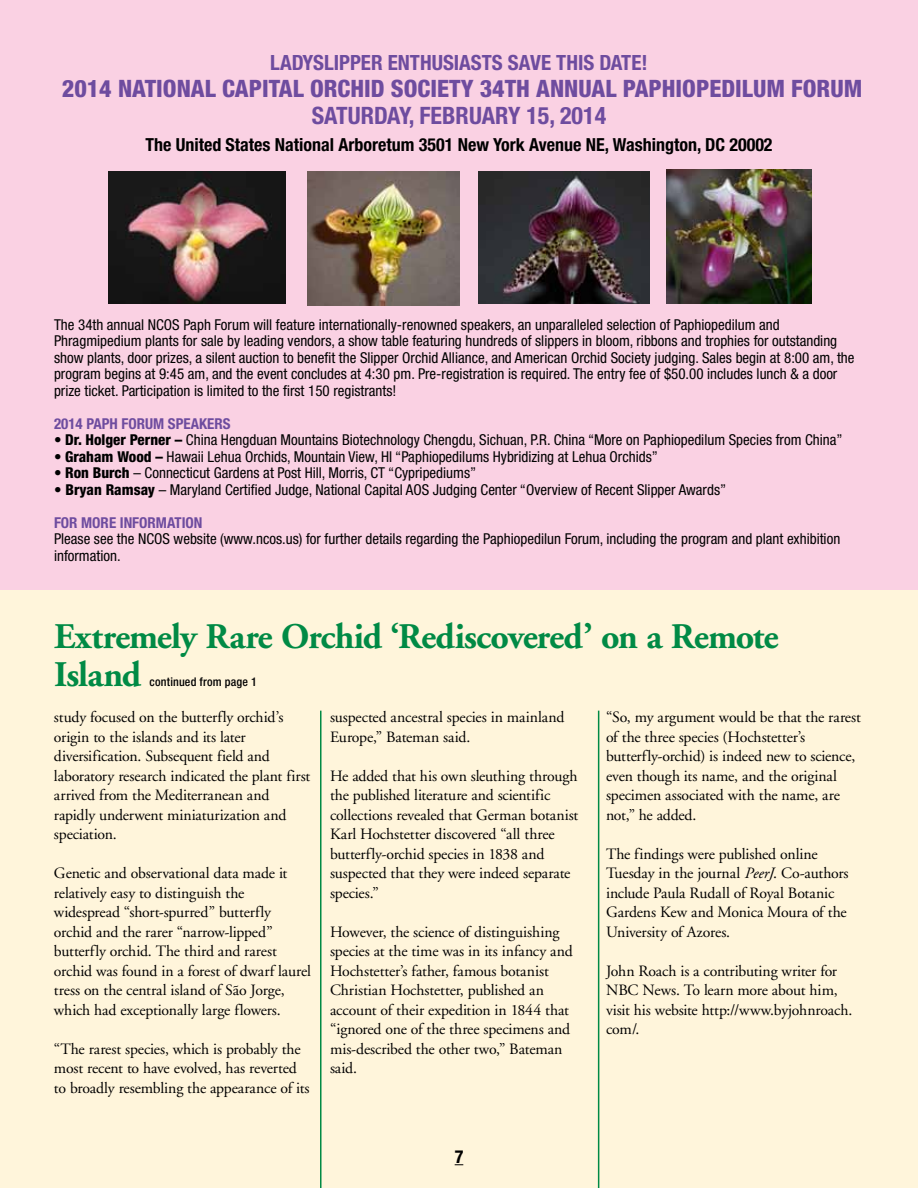
<style>
.page{position:relative;width:918px;height:1188px;background:#fff}
.page>*{position:absolute;margin:0;border:0;box-sizing:border-box;transform-origin:0 0}
.t1{font:700 36px/37.5px "Adobe Garamond";letter-spacing:-.025em;color:#008a45}
.t2{font:800 condensed 24px "Helvetica Neue";color:#6e4c9f}
.t3{font:700 condensed 24px "Helvetica Neue";color:#6e4c9f}
.t4{font:700 condensed 21px "Helvetica Neue";color:#6e4c9f}
.t5{font:700 condensed 18px "Helvetica Neue";color:#000}
.t6{font:15.75px/19.5px "Adobe Garamond";letter-spacing:-.01em;color:#000}
.t7{font:condensed 15px/16.5px "Helvetica Neue";color:#000}
.t8{font:700 condensed 15px "Helvetica Neue";color:#6e4c9f}
.t9{font:500 condensed 12px "Helvetica Neue";letter-spacing:.015em;color:#000}
.s1{font-weight:800}
.s2{font-style:italic}
</style>
<div class="page">
<div style="left:0;top:568px;width:918px;height:620px;background:#fff5db"></div>
<div style="left:0;top:0;width:918px;height:590px;background:#fad1e3"></div>
<img style="left:308px;top:172px;width:151px;height:133px">
<img style="left:108px;top:172px;width:178px;height:132px">
<img style="left:479px;top:172px;width:171px;height:132px">
<img style="left:667px;top:170px;width:145px;height:134px">
<hr style="left:320px;top:711px;width:2px;height:477px;background:#008a45">
<hr style="left:598px;top:711px;width:1px;height:477px;background:#008a45">
<h3 class="t4" style="left:270px;top:50px;width:379px">LADYSLIPPER ENTHUSIASTS SAVE THIS DATE!</h3>
<h2 class="t2" style="left:62px;top:74px;width:802px">2014 NATIONAL CAPITAL ORCHID SOCIETY 34TH ANN UAL PAPHIOPEDILUM FORUM</h2>
<h2 class="t3" style="left:312px;top:101px;width:296px">SATURDAY, FEBRUARY 15, 2014</h2>
<p class="t5" style="left:145px;top:134px;width:629px">The United States National Arboretum 3501 New York Avenue NE, Washington, DC 20002</p>
<p class="t7" style="left:54px;top:316px;width:802px">The 34th annual NCOS Paph Forum will feature internationally-renowned speakers, an unparalleled selection of Paphiopedilum and Phragmipedium plants for sale by leading vendors, a show table featuring hundreds of slippers in bloom, ribbons and trophies for outstanding show plants, door prizes, a silent auction to benefit the Slipper Orchid Alliance, and American Orchid Society judging. Sales begin at 8:00 am, the program begins at 9:45 am, and the event concludes at 4:30 pm. Pre-registration is required. The entry fee of $50.00 includes lunch &amp; a door prize ticket. Participation is limited to the first 150 registrants!</p>
<p class="t8" style="left:54px;top:414px;width:178px">2014 PAPH FORUM SPEAKERS</p>
<p class="t7" style="left:54px;top:432px;width:790px">• <span class="s1">Dr. Holger Perner –</span> China Hengduan Mountains Biotechnology Chengdu, Sichuan, P.R. China “More on Paphiopedilum Species from China”</p>
<p class="t7" style="left:54px;top:448px;width:605px">• <span class="s1">Graham Wood –</span> Hawaii Lehua Orchids, Mountain View, HI “Paphiopedilums Hybridizing at Lehua Orchids”</p>
<p class="t7" style="left:54px;top:465px;width:424px">• <span class="s1">Ron Burch</span> – Connecticut Gardens at Post Hill, Morris, CT “Cypripediums”</p>
<p class="t7" style="left:54px;top:481px;width:674px">• <span class="s1">Bryan Ramsay</span> – Maryland Certified Judge, National Capital AOS Judging Center “Overview of Recent Slipper Awards”</p>
<p class="t8" style="left:54px;top:513px;width:48px">For More</p>
<p class="t8" style="left:120px;top:513px;width:9px">information</p>
<p class="t7" style="left:54px;top:531px;width:788px">Please see the NCOS website (www.ncos.us) for further details regarding the Paphiopedilun Forum, including the program and plant exhibition information.</p>
<h1 class="t1" style="left:54px;top:619px;width:726px">Extremely Rare Orchid ‘Rediscovered’ on a Remote<br>Island</h1>
<p class="t9" style="left:150px;top:674px;width:109px">continued from page 1</p>
<p class="t6" style="left:54px;top:708px;width:258px">study focused on the butterfly orchid’s origin to the islands and its later diversification. Subsequent field and laboratory research indicated the plant first arrived from the Mediterranean and rapidly underwent miniaturization and speciation.</p>
<p class="t6" style="left:54px;top:864px;width:259px">Genetic and observational data made it relatively easy to distinguish the widespread “short-spurred” butterfly orchid and the rarer “narrow-lipped” butterfly orchid. The third and rarest orchid was found in a forest of dwarf laurel tress on the central island of São Jorge, which had exceptionally large flowers.</p>
<p class="t6" style="left:54px;top:1039px;width:257px">“The rarest species, which is probably the most recent to have evolved, has reverted to broadly resembling the appearance of its</p>
<p class="t6" style="left:330px;top:708px;width:236px">suspected ancestral species in mainland<br>Europe,” Bateman said.</p>
<p class="t6" style="left:330px;top:766px;width:250px">He added that his own sleuthing through the published literature and scientific collections revealed that German botanist Karl Hochstetter discovered “all three butterfly-orchid species in 1838 and suspected that they were indeed separate species.”</p>
<p class="t6" style="left:330px;top:922px;width:244px">However, the science of distinguishing species at the time was in its infancy and Hochstetter’s father, famous botanist Christian Hochstetter, published an account of their expedition in 1844 that “ignored one of the three specimens and mis-described the other two,” Bateman said.</p>
<p class="t5" style="left:455px;top:1146px;width:10px">7</p>
<p class="t6" style="left:606px;top:708px;width:256px">“So, my argument would be that the rarest of the three species (Hochstetter’s butterfly-orchid) is indeed new to science, even though its name, and the original specimen associated with the name, are not,” he added.</p>
<p class="t6" style="left:606px;top:844px;width:244px">The findings were published online Tuesday in the journal <span class="s2">PeerJ</span>. Co-authors include Paula Rudall of Royal Botanic Gardens Kew and Monica Moura of the University of Azores.</p>
<p class="t6" style="left:606px;top:961px;width:248px">John Roach is a contributing writer for<br>NBC News. To learn more about him, visit his website http://www.byjohnroach. com/.</p>
</div>
